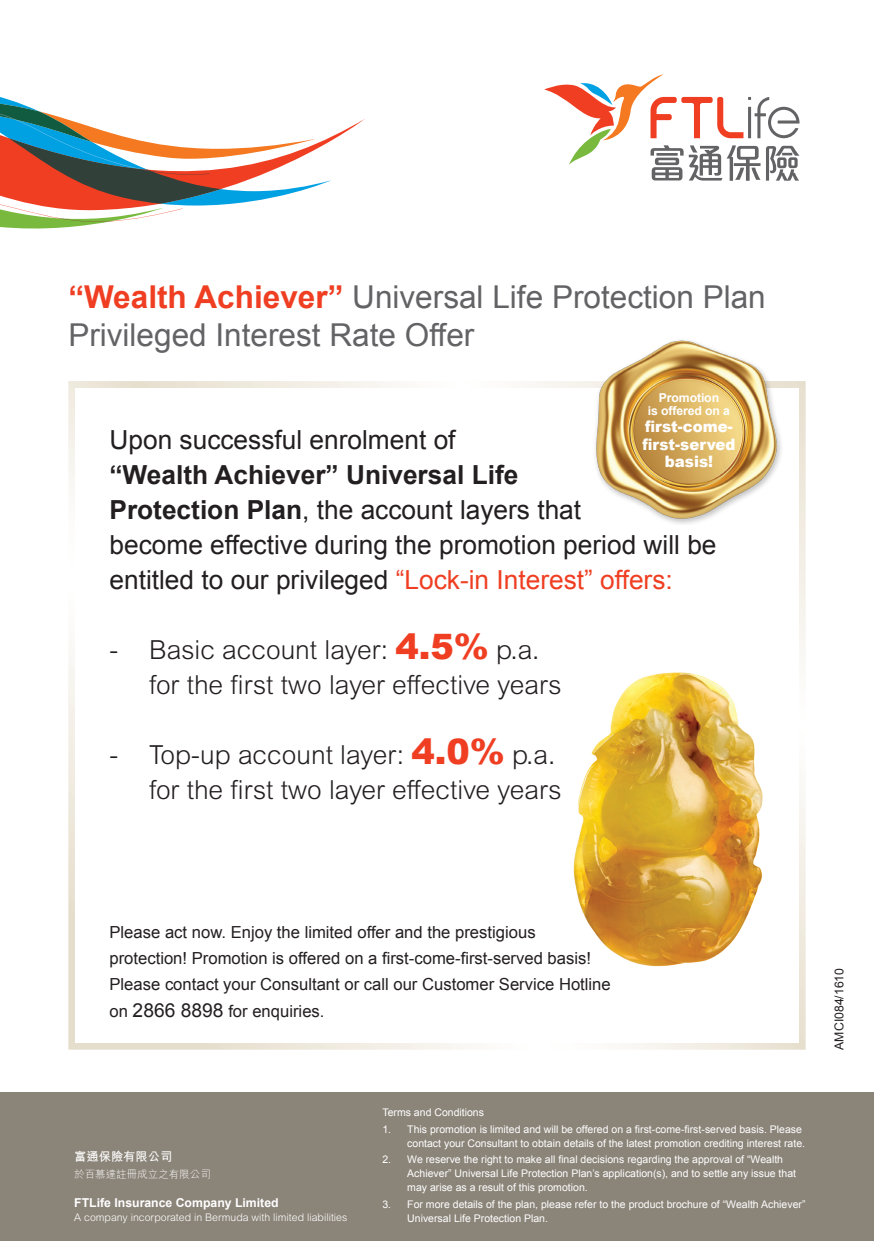
<style>
.page{position:relative;width:874px;height:1241px;background:#fff}
.page>*{position:absolute;margin:0;border:0;box-sizing:border-box;transform-origin:0 0}
.t1{font:31.5px/37.8px "Arial";color:#636366}
.t2{font:26.25px/35px "Arial";color:#231f20}
.t3{font:300 26.25px/35px "Arial MT Std";color:#231f20}
.t4{font:16.62px "Arial";color:#231f20}
.t5{font:900 15.75px "Arial";color:#fff;scale:.95 1}
.t6{font:700 12.25px "Arial";color:#fff}
.t7{font:12.25px "Arial";color:#231f20}
.t8{font:700 12.25px "M Hei";color:#fff}
.t9{font:10.5px/14px "Arial";color:#fff}
.t10{font:300 10.5px "Arial MT Std";color:#fff}
.t11{font:300 10.5px "M Hei";color:#fff}
.s1{font-weight:700;color:#ef3e22}
.s2{font-weight:700}
.s3{color:#ef3e22}
.s4{font-family:"Arial";font-weight:900;font-size:35px;color:#ef3e22}
.s5{font-size:19.25px}
</style>
<div class="page">
<div style="left:0;top:1091px;width:873px;height:149px;background:#8b8479"></div>
<div style="left:68px;top:381px;width:737px;height:668px;background:#fff;border:14px solid #fff"></div>
<svg style="left:544px;top:74px;width:255px;height:107px"></svg>
<img style="left:573px;top:672px;width:190px;height:295px">
<img style="left:582px;top:340px;width:202px;height:184px">
<svg style="left:0;top:97px;width:331px;height:132px"></svg>
<p class="t1" style="left:68px;top:279px;width:698px"><span class="s1">“Wealth Achiever”</span> Universal Life Protection Plan<br>Privileged Interest Rate Offer</p>
<p class="t6" style="left:658px;top:390px;width:62px">Promotion</p>
<p class="t6" style="left:647px;top:402px;width:84px">is offered on a</p>
<p class="t5" style="left:644px;top:415px;width:94px">first-come-</p>
<p class="t5" style="left:642px;top:432px;width:100px">first-served</p>
<p class="t5" style="left:664px;top:450px;width:52px">basis!</p>
<p class="t2" style="left:109px;top:422px;width:608px">Upon successful enrolment of<br><span class="s2">“Wealth Achiever” Universal Life<br>Protection Plan</span>, the account layers that<br>become effective during the promotion period will be entitled to our privileged <span class="s3">“Lock-in Interest” offers:</span></p>
<p class="t3" style="left:149px;top:633px;width:414px;text-indent:-40px">- Basic account layer: <span class="s4">4.5%</span> p.a. for the first two layer effective years</p>
<p class="t3" style="left:109px;top:738px;width:453px;text-align:right">- Top-up account layer: <span class="s4">4.0%</span> p.a. for the first two layer effective years</p>
<p class="t4" style="left:109px;top:921px;width:427px">Please act now. Enjoy the limited offer and the prestigious</p>
<p class="t4" style="left:109px;top:947px;width:483px">protection! Promotion is offered on a first-come-first-served basis!</p>
<p class="t4" style="left:109px;top:973px;width:502px">Please contact your Consultant or call our Customer Service Hotline</p>
<p class="t4" style="left:109px;top:999px;width:216px">on <span class="s5">2866 8898</span> for enquiries.</p>
<p class="t8" style="left:74px;top:1150px;width:99px">富通保險有限公司</p>
<p class="t11" style="left:74px;top:1167px;width:138px">於百慕達註冊成立之有限公司</p>
<p class="t6" style="left:74px;top:1194px;width:206px">FTLife Insurance Company Limited</p>
<p class="t10" style="left:74px;top:1210px;width:274px">A company incorporated in Bermuda with limited liabilities</p>
<p class="t9" style="left:382px;top:1105px;width:103px">Terms and Conditions</p>
<p class="t9" style="left:407px;top:1122px;width:399px;text-indent:-25px">1. This promotion is limited and will be offered on a first-come-first-served basis. Please contact your Consultant to obtain details of the latest promotion crediting interest rate.</p>
<p class="t9" style="left:407px;top:1152px;width:390px;text-indent:-25px">2. We reserve the right to make all final decisions regarding the approval of “Wealth<br>Achiever” Universal Life Protection Plan’s application(s), and to settle any issue that may arise as a result of this promotion.</p>
<p class="t9" style="left:407px;top:1197px;width:399px;text-indent:-25px">3. For more details of the plan, please refer to the product brochure of “Wealth Achiever”<br>Universal Life Protection Plan.</p>
<p class="t7" style="left:830px;top:1049px;width:83px;rotate:-90deg">AMCI084/1610</p>
</div>
